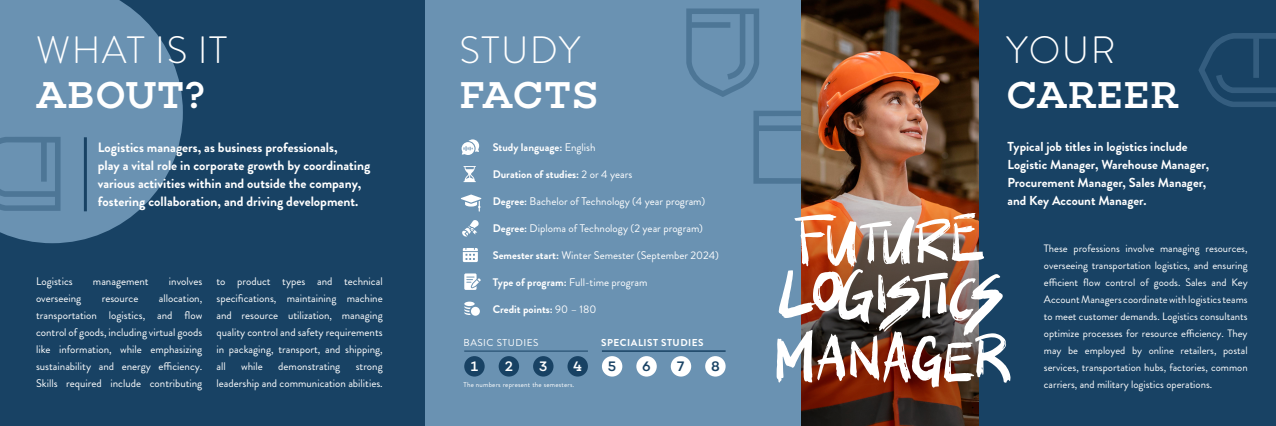
<style>
.page{position:relative;width:1276px;height:426px;background:#fff}
.page>*{position:absolute;margin:0;border:0;box-sizing:border-box;transform-origin:0 0}
.t1{font:300 38px "Brandon Grotesque";letter-spacing:.04em;color:#fff}
.t2{font:500 38px "Choplin";letter-spacing:.015em;color:#fff}
.t3{font:500 14px "Choplin";color:#fff}
.t4{font:500 14px "Choplin";color:#184264}
.t5{font:700 13.5px/18px "Brandon Grotesque";color:#fff}
.t6{font:700 13px/18px "Brandon Grotesque";color:#fff}
.t7{font:11px/17px "Brandon Grotesque";color:#fff;text-align:justify}
.t8{font:700 11px "Brandon Grotesque";color:#fff}
.t9{font:10.7px/17px "Brandon Grotesque";color:#fff;text-align:justify}
.t10{font:700 10px "Brandon Grotesque";letter-spacing:.05em;color:#fff}
.t11{font:10px "Brandon Grotesque";letter-spacing:.05em;color:#fff}
.t12{font:7px "Brandon Grotesque";letter-spacing:.03em;color:#fff}
.s1{font-weight:400}
.s2{font-weight:700}
</style>
<div class="page">
<div style="left:0;top:0;width:425px;height:425px;background:#184264"></div>
<svg style="left:0;top:0;width:183px;height:243px;fill:#6a92b2"></svg>
<div style="left:978px;top:0;width:298px;height:425px;background:#184264"></div>
<div style="left:425px;top:0;width:377px;height:425px;background:#6a92b2"></div>
<svg style="left:753px;top:111px;width:48px;height:72px"></svg>
<svg style="left:686px;top:8px;width:73px;height:89px"></svg>
<div style="left:691px;top:22px;width:39px;height:6px;background:#4d7696"></div>
<div style="left:464px;top:355px;width:21px;height:21px;background:#184264;border-radius:50%"></div>
<div style="left:499px;top:355px;width:20px;height:21px;background:#184264;border-radius:50%"></div>
<div style="left:533px;top:355px;width:20px;height:21px;background:#184264;border-radius:50%"></div>
<div style="left:567px;top:355px;width:21px;height:21px;background:#184264;border-radius:50%"></div>
<div style="left:602px;top:355px;width:20px;height:21px;background:#fff;border-radius:50%"></div>
<div style="left:636px;top:355px;width:21px;height:21px;background:#fff;border-radius:50%"></div>
<div style="left:671px;top:355px;width:20px;height:21px;background:#fff;border-radius:50%"></div>
<div style="left:705px;top:355px;width:20px;height:21px;background:#fff;border-radius:50%"></div>
<hr style="left:464px;top:350px;width:124px;height:1px;background:#184264">
<hr style="left:602px;top:350px;width:123px;height:1px;background:#184264">
<img style="left:801px;top:0;width:177px;height:17px">
<img style="left:801px;top:17px;width:177px;height:408px">
<hr style="left:84px;top:137px;width:3px;height:74px;background:#184264">
<svg style="left:0;top:137px;width:61px;height:73px"></svg>
<div style="left:41px;top:142px;width:6px;height:39px;background:#4d7696"></div>
<svg style="left:1198px;top:33px;width:78px;height:74px"></svg>
<div style="left:1253px;top:38px;width:6px;height:40px;background:#345d7f"></div>
<img style="left:776px;top:213px;width:234px;height:174px">
<svg style="left:461px;top:139px;width:18px;height:16px"></svg>
<svg style="left:463px;top:166px;width:13px;height:16px"></svg>
<svg style="left:461px;top:194px;width:20px;height:17px"></svg>
<svg style="left:463px;top:248px;width:15px;height:14px"></svg>
<svg style="left:464px;top:273px;width:17px;height:16px"></svg>
<div style="left:464px;top:301px;width:11px;height:5px;background:#fff;border-radius:50%"></div>
<svg style="left:464px;top:306px;width:16px;height:9px"></svg>
<svg style="left:462px;top:220px;width:17px;height:16px"></svg>
<h1 class="t1" style="left:36px;top:24px;width:192px">WHAT IS IT</h1>
<h1 class="t2" style="left:36px;top:72px;width:171px">ABOUT?</h1>
<h1 class="t1" style="left:459px;top:24px;width:122px">STUDY</h1>
<h1 class="t2" style="left:459px;top:72px;width:140px">FACTS</h1>
<h1 class="t1" style="left:1006px;top:24px;width:111px">YOUR</h1>
<h1 class="t2" style="left:1006px;top:72px;width:174px">CAREER</h1>
<p class="t5" style="left:98px;top:138px;width:274px">Logistics managers, as business professionals,<br>play a vital role in corporate growth by coordinating various activities within and outside the company, fostering collaboration, and driving development.</p>
<p class="t6" style="left:1007px;top:138px;width:203px">Typical job titles in logistics include Logistic Manager, Warehouse Manager, Procurement Manager, Sales Manager, and Key Account Manager.</p>
<p class="t8" style="left:493px;top:139px;width:104px">Study language: <span class="s1">English</span></p>
<p class="t8" style="left:493px;top:166px;width:141px">Duration of studies: <span class="s1">2 or 4 years</span></p>
<p class="t7" style="left:493px;top:193px;width:214px"><span class="s2">Degree:</span> Bachelor of Technology (4 year program)</p>
<p class="t7" style="left:493px;top:220px;width:212px"><span class="s2">Degree:</span> Diploma of Technology (2 year program)</p>
<p class="t7" style="left:493px;top:247px;width:228px"><span class="s2">Semester start:</span> Winter Semester (September 2024)</p>
<p class="t7" style="left:493px;top:274px;width:156px"><span class="s2">Type of program:</span> Full-time program</p>
<p class="t8" style="left:493px;top:301px;width:105px">Credit points: <span class="s1">90 – 180</span></p>
<p class="t9" style="left:1044px;top:239px;width:205px">These professions involve managing resources, overseeing transportation logistics, and ensuring efficient flow control of goods. Sales and Key Account Managers coordinate with logistics teams to meet customer demands. Logistics consultants optimize processes for resource efficiency. They may be employed by online retailers, postal services, transportation hubs, factories, common carriers, and military logistics operations.</p>
<p class="t7" style="left:216px;top:273px;width:168px">to product types and technical specifications, maintaining machine and resource utilization, managing quality control and safety requirements in packaging, transport, and shipping, all</p>
<p class="t7" style="left:36px;top:273px;width:38px">Logistics</p>
<p class="t7" style="left:93px;top:273px;width:57px">management</p>
<p class="t7" style="left:169px;top:273px;width:35px">involves</p>
<p class="t7" style="left:36px;top:290px;width:47px">overseeing</p>
<p class="t7" style="left:102px;top:290px;width:38px">resource</p>
<p class="t7" style="left:36px;top:290px;width:168px;text-indent:123px">allocation, transportation logistics, and flow control of goods, including virtual goods like information, while emphasizing sustainability and energy efficiency.<br>Skills required include contributing</p>
<p class="t11" style="left:463px;top:335px;width:76px">BASIC STUDIES</p>
<p class="t12" style="left:463px;top:379px;width:112px">The numbers represent the semesters.</p>
<p class="t10" style="left:601px;top:335px;width:104px">SPECIALIST STUDIES</p>
<p class="t3" style="left:471px;top:358px;width:9px">1</p>
<p class="t3" style="left:505px;top:358px;width:10px">2</p>
<p class="t3" style="left:539px;top:358px;width:9px">3</p>
<p class="t3" style="left:573px;top:358px;width:11px">4</p>
<p class="t4" style="left:608px;top:358px;width:10px">5</p>
<p class="t4" style="left:642px;top:358px;width:10px">6</p>
<p class="t4" style="left:677px;top:358px;width:9px">7</p>
<p class="t4" style="left:711px;top:358px;width:10px">8</p>
<p class="t7" style="left:241px;top:358px;width:23px">while</p>
<p class="t7" style="left:278px;top:358px;width:64px">demonstrating</p>
<p class="t7" style="left:216px;top:358px;width:168px;text-align:right">strong<br>leadership and communication abilities.</p>
</div>
